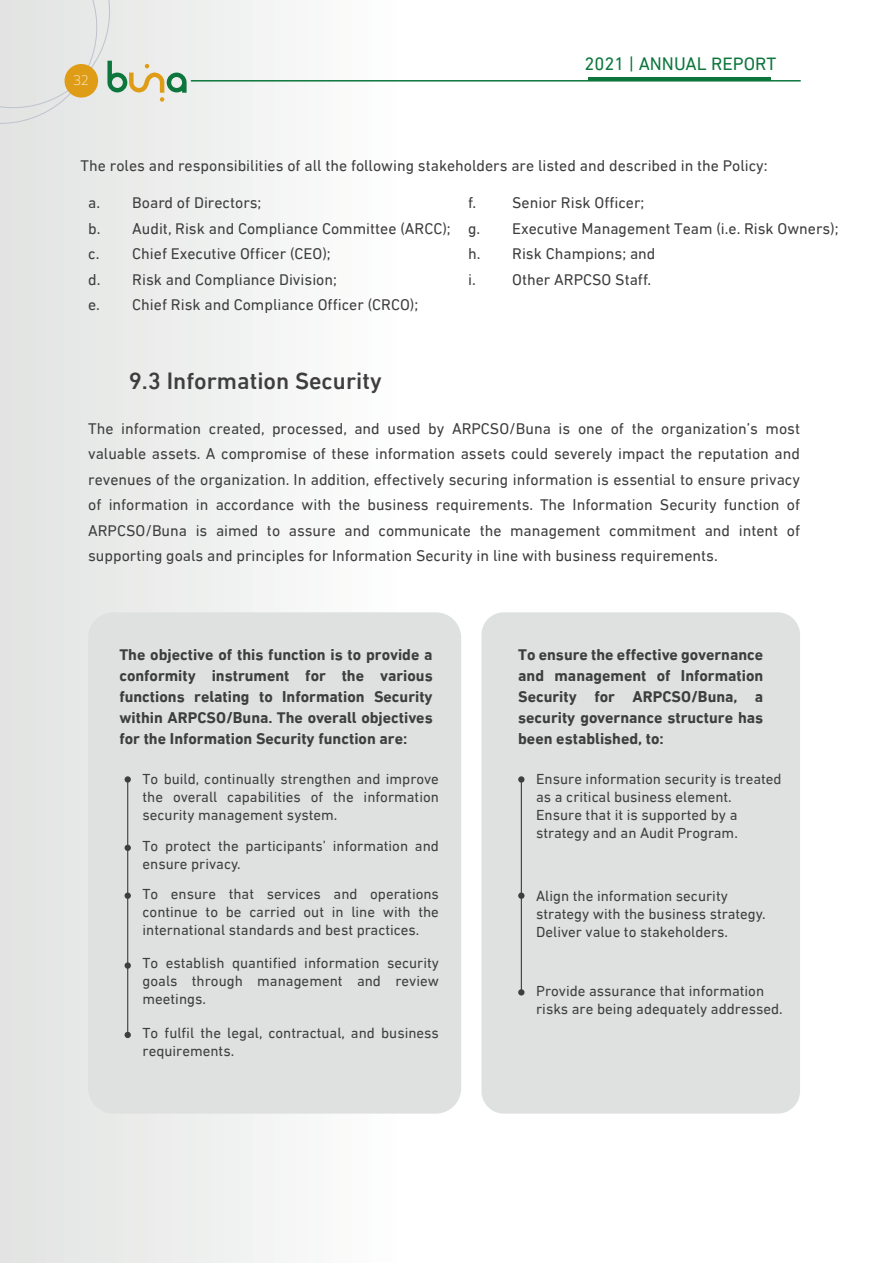
<style>
.page{position:relative;width:893px;height:1263px;background:#fff}
.page>*{position:absolute;margin:0;border:0;box-sizing:border-box;transform-origin:0 0}
.t1{font:500 24px "DIN Next LT Arabic";color:#3e3e3f}
.t2{font:18.45px "DIN Next LT Arabic";color:#0c763c}
.t3{font:15.9px/25.5px "DIN Next LT Arabic";color:#3e3e3f}
.t4{font:700 15.9px/21px "DIN Next LT Arabic";color:#3e3e3f;text-align:justify}
.t5{font:15px/18px "DIN Next LT Arabic";color:#3e3e3f}
.t6{font:200 13.5px "Noto Sans";color:#fff}
</style>
<div class="page">
<div style="left:0;top:0;width:893px;height:1263px;background:linear-gradient(to right,#e9ebe9,#fff)"></div>
<div style="left:88px;top:612px;width:373px;height:501px;background:#dfe1e1;border-radius:25px"></div>
<hr style="left:191px;top:80px;width:610px;height:2px;background:#0c763c">
<hr style="left:588px;top:77px;width:183px;height:4px;background:#0c763c">
<svg style="left:0;top:0;width:187px;height:128px;background:#e1e1d8"></svg>
<div style="left:481px;top:612px;width:319px;height:501px;background:#dfe1e1;border-radius:22px"></div>
<div style="left:125px;top:776px;width:6px;height:7px;background:#3e3e3f;border-radius:50%"></div>
<svg style="left:125px;top:845px;width:6px;height:6px"></svg>
<div style="left:125px;top:892px;width:6px;height:7px;background:#3e3e3f;border-radius:50%"></div>
<div style="left:125px;top:962px;width:6px;height:7px;background:#3e3e3f;border-radius:50%"></div>
<svg style="left:125px;top:1032px;width:6px;height:6px"></svg>
<hr style="left:127px;top:779px;width:1px;height:256px;background:#3e3e3f">
<div style="left:518px;top:776px;width:6px;height:7px;background:#3e3e3f;border-radius:50%"></div>
<div style="left:518px;top:892px;width:6px;height:7px;background:#3e3e3f;border-radius:50%"></div>
<svg style="left:518px;top:989px;width:6px;height:6px"></svg>
<hr style="left:521px;top:779px;width:1px;height:215px;background:#3e3e3f">
<p class="t6" style="left:74px;top:72px;width:17px">32</p>
<p class="t2" style="left:584px;top:52px;width:194px">2021 | ANNUAL REPORT</p>
<p class="t3" style="left:81px;top:153px;width:689px">The roles and responsibilities of all the following stakeholders are listed and described in the Policy:</p>
<p class="t3" style="left:88px;top:190px;width:364px">a. Board of Directors;<br>b. Audit, Risk and Compliance Committee (ARCC); c. Chief Executive Officer (CEO);<br>d. Risk and Compliance Division;<br>e. Chief Risk and Compliance Officer (CRCO);</p>
<p class="t3" style="left:468px;top:190px;width:372px">f. Senior Risk Officer;<br>g. Executive Management Team (i.e. Risk Owners); h. Risk Champions; and<br>i. Other ARPCSO Staff.</p>
<h1 class="t1" style="left:129px;top:367px;width:255px">9.3 Information Security</h1>
<p class="t3" style="left:88px;top:415px;width:713px;text-align:justify">The information created, processed, and used by ARPCSO/Buna is one of the organization’s most valuable assets. A compromise of these information assets could severely impact the reputation and revenues of the organization. In addition, effectively securing information is essential to ensure privacy of information in accordance with the business requirements. The Information Security function of ARPCSO/Buna is aimed to assure and communicate the management commitment and intent of supporting goals and principles for Information Security in line with business requirements.</p>
<p class="t4" style="left:119px;top:644px;width:315px">The objective of this function is to provide a conformity instrument for the various functions relating to Information Security within ARPCSO/Buna. The overall objectives for the Information Security function are:</p>
<p class="t4" style="left:518px;top:644px;width:247px">To ensure the effective governance and management of Information Security for ARPCSO/Buna, a security governance structure has been established, to:</p>
<p class="t5" style="left:143px;top:770px;width:298px;text-align:justify">To build, continually strengthen and improve the overall capabilities of the information security management system.</p>
<p class="t5" style="left:143px;top:837px;width:298px">To protect the participants’ information and ensure privacy.</p>
<p class="t5" style="left:143px;top:885px;width:298px;text-align:justify">To ensure that services and operations continue to be carried out in line with the international standards and best practices.</p>
<p class="t5" style="left:143px;top:954px;width:298px;text-align:justify">To establish quantified information security goals through management and review meetings.</p>
<p class="t5" style="left:143px;top:1024px;width:298px">To fulfil the legal, contractual, and business requirements.</p>
<p class="t5" style="left:536px;top:770px;width:247px">Ensure information security is treated as a critical business element.<br>Ensure that it is supported by a strategy and an Audit Program.</p>
<p class="t5" style="left:536px;top:887px;width:231px">Align the information security strategy with the business strategy.<br>Deliver value to stakeholders.</p>
<p class="t5" style="left:536px;top:982px;width:248px">Provide assurance that information risks are being adequately addressed.</p>
</div>
